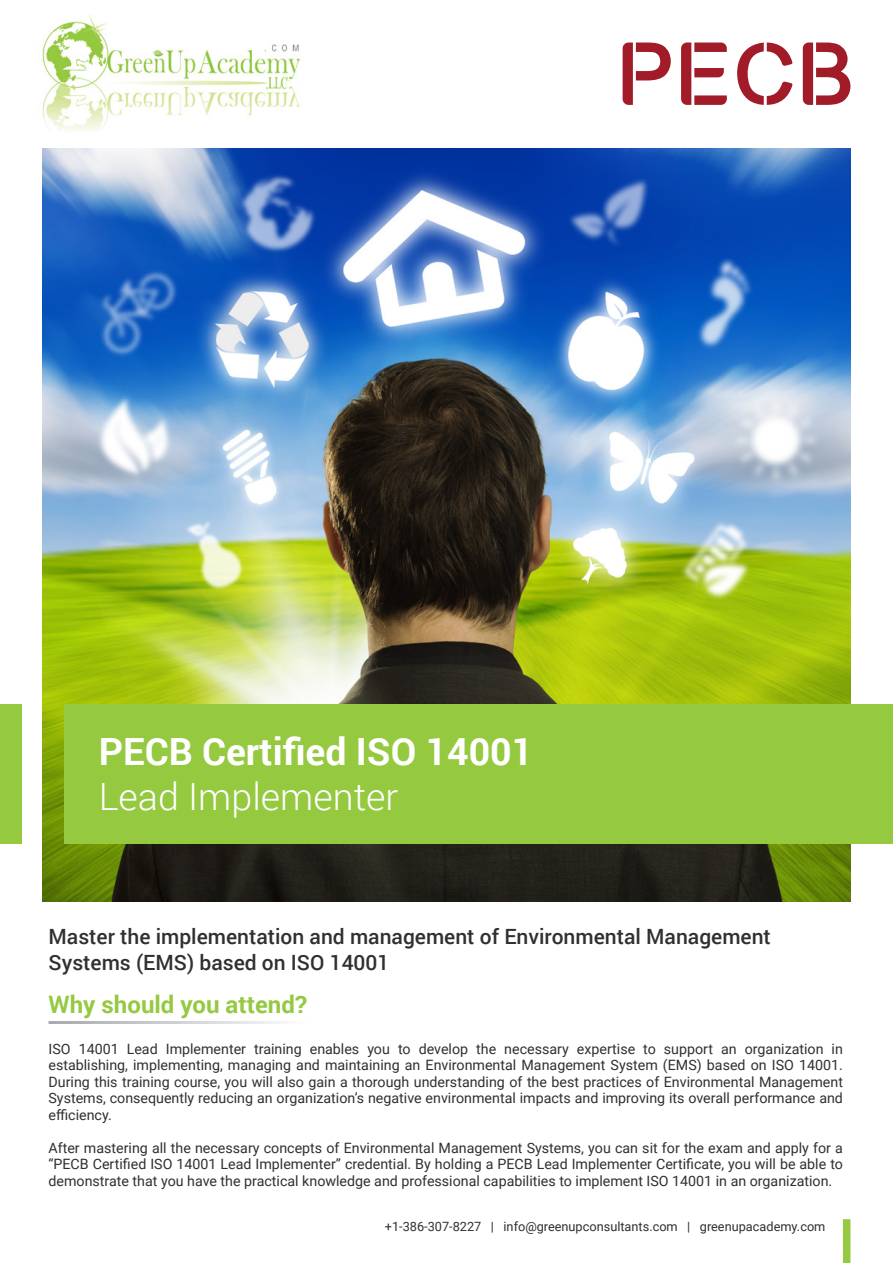
<style>
.page{position:relative;width:893px;height:1263px;background:#fff}
.page>*{position:absolute;margin:0;border:0;box-sizing:border-box;transform-origin:0 0}
.t1{font:700 37.5px "Roboto";color:#fff}
.t2{font:300 37.5px "Roboto";color:#fff}
.t3{font:700 24px "Roboto";color:#95c940}
.t4{font:500 21px/25.2px "Roboto";color:#312f30}
.t5{font:14.25px/16.5px "Roboto";color:#312f30;text-align:justify}
.Bullet_Points{font:12.75px "Roboto";color:#312f30}
</style>
<div class="page">
<img style="left:43px;top:149px;width:807px;height:752px">
<div style="left:65px;top:704px;width:828px;height:140px;background:#95c940"></div>
<div style="left:0;top:704px;width:21px;height:140px;background:#95c940"></div>
<svg style="left:623px;top:43px;width:48px;height:62px"></svg>
<svg style="left:681px;top:43px;width:46px;height:62px"></svg>
<svg style="left:737px;top:43px;width:55px;height:62px"></svg>
<svg style="left:803px;top:43px;width:47px;height:62px"></svg>
<div style="left:843px;top:1219px;width:7px;height:44px;background:#95c940"></div>
<img style="left:42px;top:14px;width:259px;height:117px">
<p class="t1" style="left:99px;top:725px;width:436px">PECB Certified ISO 14001</p>
<p class="t2" style="left:99px;top:770px;width:301px">Lead Implementer</p>
<p class="t4" style="left:49px;top:923px;width:724px">Master the implementation and management of Environmental Management<br>Systems (EMS) based on ISO 14001</p>
<p class="t3" style="left:49px;top:988px;width:260px">Why should you attend?</p>
<p class="t5" style="left:49px;top:1040px;width:796px">ISO 14001 Lead Implementer training enables you to develop the necessary expertise to support an organization in establishing, implementing, managing and maintaining an Environmental Management System (EMS) based on ISO 14001.<br>During this training course, you will also gain a thorough understanding of the best practices of Environmental Management Systems, consequently reducing an organization’s negative environmental impacts and improving its overall performance and efficiency.</p>
<p class="t5" style="left:49px;top:1139px;width:796px">After mastering all the necessary concepts of Environmental Management Systems, you can sit for the exam and apply for a “PECB Certified ISO 14001 Lead Implementer” credential. By holding a PECB Lead Implementer Certificate, you will be able to demonstrate that you have the practical knowledge and professional capabilities to implement ISO 14001 in an organization.</p>
<p class="Bullet_Points" style="left:385px;top:1218px;width:442px">+1-386-307-8227 | info@greenupconsultants.com | greenupacademy.com</p>
</div>
